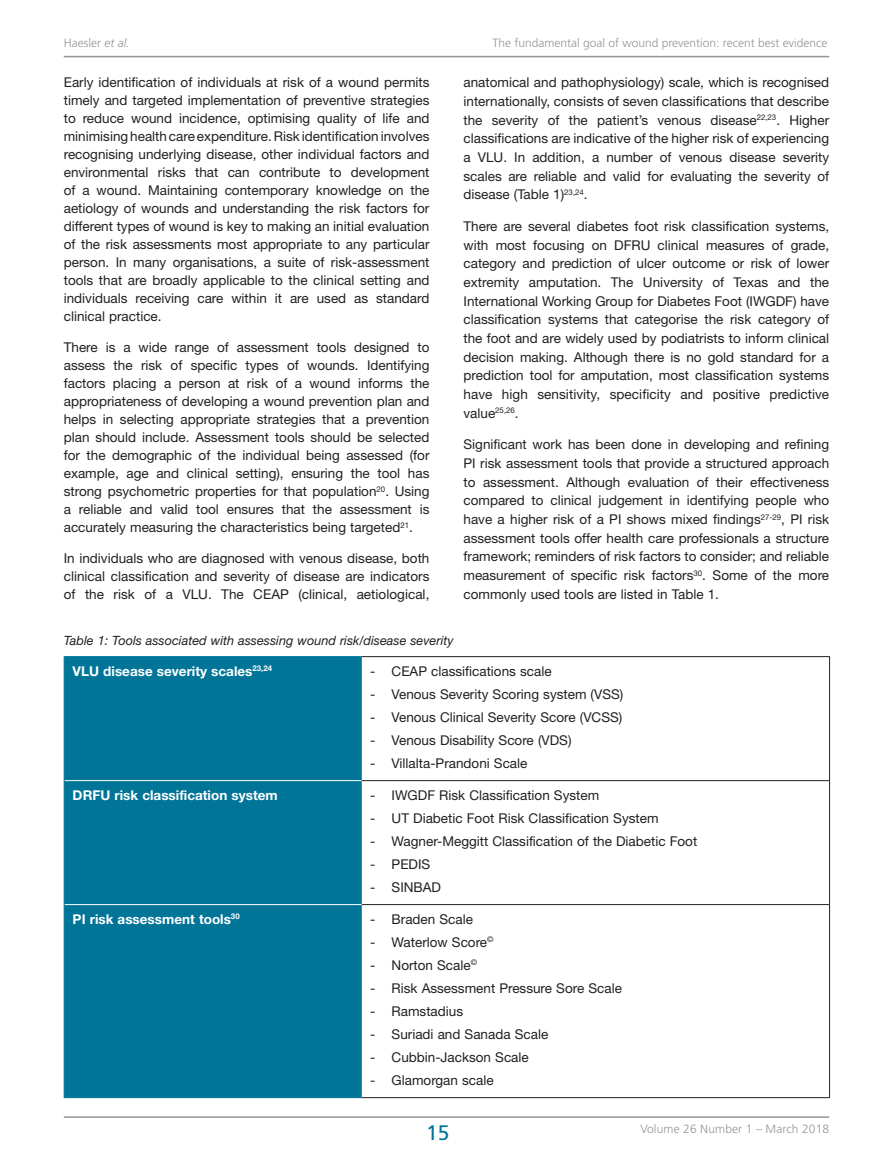
<style>
.page{position:relative;width:893px;height:1170px;background:#fff}
.page>*{position:absolute;margin:0;border:0;box-sizing:border-box;transform-origin:0 0}
.t1{font:21px "Frutiger";color:#007598}
.WP_R_Galley{font:13.5px/18px "Helvetica Neue";color:#231f20;text-align:justify}
.WPR_Table_Text{font:13.5px "Helvetica Neue";color:#231f20}
.WPR_Table_Heading{font:700 13.5px "Helvetica Neue";color:#fff}
.WPR_Caption{font:italic 12.75px "Helvetica Neue";color:#231f20}
.t2{font:300 12px "Frutiger";color:#939598}
.s1{font-style:italic}
</style>
<div class="page">
<hr style="left:64px;top:1116px;width:765px;height:1px;background:#939598">
<hr style="left:64px;top:56px;width:765px;height:1px;background:#939598">
<div style="left:65px;top:657px;width:297px;height:440px;background:#007598"></div>
<hr style="left:65px;top:780px;width:297px;height:1px;background:#fff">
<hr style="left:65px;top:904px;width:297px;height:1px;background:#fff">
<hr style="left:362px;top:656px;width:468px;height:1px;background:#231f20">
<hr style="left:829px;top:657px;width:1px;height:123px;background:#231f20">
<hr style="left:829px;top:781px;width:1px;height:123px;background:#231f20">
<hr style="left:829px;top:904px;width:1px;height:193px;background:#231f20">
<hr style="left:362px;top:1097px;width:468px;height:1px;background:#231f20">
<hr style="left:362px;top:780px;width:468px;height:1px;background:#231f20">
<hr style="left:362px;top:904px;width:468px;height:1px;background:#231f20">
<hr style="left:64px;top:656px;width:298px;height:1px;background:#007598">
<hr style="left:64px;top:657px;width:1px;height:123px;background:#007598">
<hr style="left:64px;top:780px;width:1px;height:124px;background:#007598">
<hr style="left:64px;top:904px;width:1px;height:193px;background:#007598">
<hr style="left:64px;top:1097px;width:298px;height:1px;background:#007598">
<p class="t2" style="left:64px;top:36px;width:67px">Haesler <span class="s1">et al.</span></p>
<p class="t2" style="left:492px;top:36px;width:336px">The fundamental goal of wound prevention: recent best evidence</p>
<p class="WP_R_Galley" style="left:64px;top:73px;width:367px">Early identification of individuals at risk of a wound permits timely and targeted implementation of preventive strategies to reduce wound incidence, optimising quality of life and minimising health care expenditure. Risk identification involves recognising underlying disease, other individual factors and environmental risks that can contribute to development of a wound. Maintaining contemporary knowledge on the aetiology of wounds and understanding the risk factors for different types of wound is key to making an initial evaluation of the risk assessments most appropriate to any particular person. In many organisations, a suite of risk-assessment tools that are broadly applicable to the clinical setting and individuals receiving care within it are used as standard clinical practice.</p>
<p class="WP_R_Galley" style="left:64px;top:338px;width:367px">There is a wide range of assessment tools designed to assess the risk of specific types of wounds. Identifying factors placing a person at risk of a wound informs the appropriateness of developing a wound prevention plan and helps in selecting appropriate strategies that a prevention plan should include. Assessment tools should be selected for the demographic of the individual being assessed (for example, age and clinical setting), ensuring the tool has strong psychometric properties for that population<sup>20</sup>. Using a reliable and valid tool ensures that the assessment is accurately measuring the characteristics being targeted<sup>21</sup>.</p>
<p class="WP_R_Galley" style="left:64px;top:549px;width:367px">In individuals who are diagnosed with venous disease, both clinical classification and severity of disease are indicators of the risk of a VLU. The CEAP (clinical, aetiological,</p>
<p class="WP_R_Galley" style="left:463px;top:73px;width:367px;line-height:18.8px">anatomical and pathophysiology) scale, which is recognised internationally, consists of seven classifications that describe the severity of the patient’s venous disease<sup>22,23</sup>. Higher classifications are indicative of the higher risk of experiencing a VLU. In addition, a number of venous disease severity scales are reliable and valid for evaluating the severity of disease (Table 1)<sup>23,24</sup>.</p>
<p class="WP_R_Galley" style="left:463px;top:216px;width:367px;line-height:18.8px">There are several diabetes foot risk classification systems, with most focusing on DFRU clinical measures of grade, category and prediction of ulcer outcome or risk of lower extremity amputation. The University of Texas and the International Working Group for Diabetes Foot (IWGDF) have classification systems that categorise the risk category of the foot and are widely used by podiatrists to inform clinical decision making. Although there is no gold standard for a prediction tool for amputation, most classification systems have high sensitivity, specificity and positive predictive value<sup>25,26</sup>.</p>
<p class="WP_R_Galley" style="left:463px;top:435px;width:367px;line-height:18.8px">Significant work has been done in developing and refining PI risk assessment tools that provide a structured approach to assessment. Although evaluation of their effectiveness compared to clinical judgement in identifying people who have a higher risk of a PI shows mixed findings<sup>27-29</sup>, PI risk assessment tools offer health care professionals a structure framework; reminders of risk factors to consider; and reliable measurement of specific risk factors<sup>30</sup>. Some of the more commonly used tools are listed in Table 1.</p>
<p class="WPR_Caption" style="left:64px;top:632px;width:391px">Table 1: Tools associated with assessing wound risk/disease severity</p>
<p class="WPR_Table_Heading" style="left:73px;top:662px;width:201px">VLU disease severity scales<sup>23,24</sup></p>
<p class="WPR_Table_Text" style="left:370px;top:663px;width:183px">- CEAP classifications scale</p>
<p class="WPR_Table_Text" style="left:370px;top:686px;width:255px">- Venous Severity Scoring system (VSS)</p>
<p class="WPR_Table_Text" style="left:370px;top:709px;width:254px">- Venous Clinical Severity Score (VCSS)</p>
<p class="WPR_Table_Text" style="left:370px;top:732px;width:203px">- Venous Disability Score (VDS)</p>
<p class="WPR_Table_Text" style="left:370px;top:755px;width:159px">- Villalta-Prandoni Scale</p>
<p class="WPR_Table_Heading" style="left:73px;top:786px;width:207px">DRFU risk classification system</p>
<p class="WPR_Table_Text" style="left:370px;top:786px;width:230px">- IWGDF Risk Classification System</p>
<p class="WPR_Table_Text" style="left:370px;top:809px;width:290px">- UT Diabetic Foot Risk Classification System</p>
<p class="WPR_Table_Text" style="left:370px;top:832px;width:328px">- Wagner-Meggitt Classification of the Diabetic Foot</p>
<p class="WPR_Table_Text" style="left:370px;top:855px;width:62px">- PEDIS</p>
<p class="WPR_Table_Text" style="left:370px;top:878px;width:72px">- SINBAD</p>
<p class="WPR_Table_Heading" style="left:73px;top:910px;width:169px">PI risk assessment tools<sup>30</sup></p>
<p class="WPR_Table_Text" style="left:370px;top:910px;width:104px">- Braden Scale</p>
<p class="WPR_Table_Text" style="left:370px;top:933px;width:125px">- Waterlow Score<sup>©</sup></p>
<p class="WPR_Table_Text" style="left:370px;top:956px;width:108px">- Norton Scale<sup>©</sup></p>
<p class="WPR_Table_Text" style="left:370px;top:979px;width:253px">- Risk Assessment Pressure Sore Scale</p>
<p class="WPR_Table_Text" style="left:370px;top:1002px;width:94px">- Ramstadius</p>
<p class="WPR_Table_Text" style="left:370px;top:1025px;width:179px">- Suriadi and Sanada Scale</p>
<p class="WPR_Table_Text" style="left:370px;top:1048px;width:160px">- Cubbin-Jackson Scale</p>
<p class="WPR_Table_Text" style="left:370px;top:1071px;width:125px">- Glamorgan scale</p>
<h1 class="t1" style="left:426px;top:1120px;width:25px">15</h1>
<p class="t2" style="left:640px;top:1122px;width:190px">Volume 26 Number 1 – March 2018</p>
</div>
